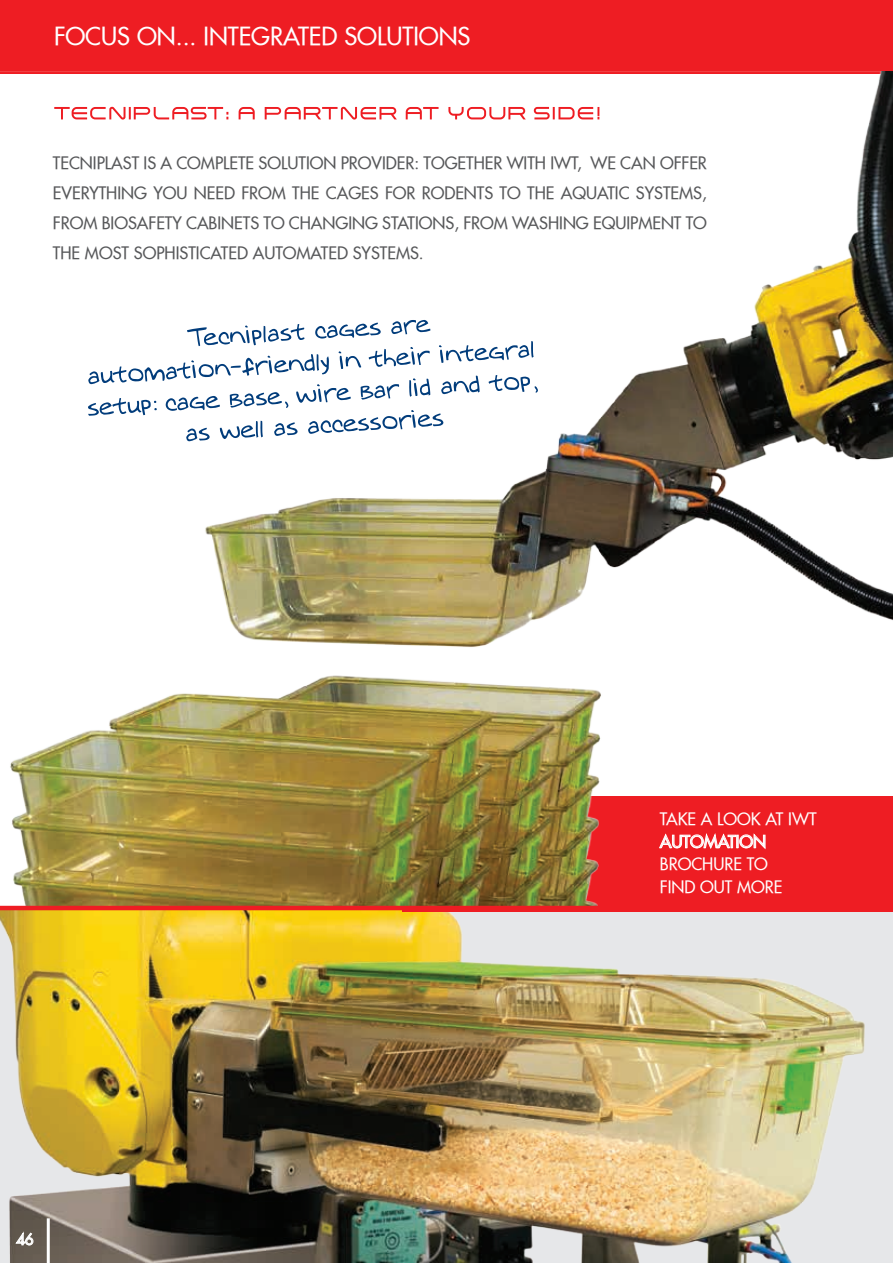
<style>
.page{position:relative;width:893px;height:1263px;background:#fff}
.page>*{position:absolute;margin:0;border:0;box-sizing:border-box;transform-origin:0 0}
.t1{font:24px "Futura Extended";color:#fff}
.t2{font:16.5px/30px "Futura Extended";color:#57585a;text-align:justify}
.t3{font:16.5px/22.5px "Futura Extended";color:#fff}
.t4{font:15px "Futura Extended";color:#fff}
</style>
<div class="page">
<img style="left:0;top:74px;width:893px;height:1189px">
<svg style="left:15px;top:1230px;width:19px;height:16px"></svg>
<hr style="left:47px;top:1218px;width:3px;height:45px;background:#fff">
<div style="left:0;top:0;width:893px;height:74px;background:#ee1d23"></div>
<svg style="left:403px;top:796px;width:490px;height:115px;background:#c23f28"></svg>
<svg style="left:88px;top:320px;width:450px;height:121px"></svg>
<svg style="left:659px;top:832px;width:107px;height:18px;background:#f36367"></svg>
<svg style="left:54px;top:107px;width:545px;height:13px"></svg>
<hr style="left:0;top:906px;width:893px;height:4px;background:#ee1d23">
<h1 class="t1" style="left:54px;top:21px;width:418px">FOCUS ON... INTEGRATED SOLUTIONS</h1>
<p class="t2" style="left:53px;top:148px;width:655px">TECNIPLAST IS A COMPLETE SOLUTION PROVIDER: TOGETHER WITH IWT, WE CAN OFFER EVERYTHING YOU NEED FROM THE CAGES FOR RODENTS TO THE AQUATIC SYSTEMS, FROM BIOSAFETY CABINETS TO CHANGING STATIONS, FROM WASHING EQUIPMENT TO THE MOST SOPHISTICATED AUTOMATED SYSTEMS.</p>
<p class="t4" style="left:16px;top:1229px;width:19px">46</p>
<p class="t3" style="left:660px;top:807px;width:158px">TAKE A LOOK AT IWT<br>AUTOMATION<br>BROCHURE TO<br>FIND OUT MORE</p>
</div>
